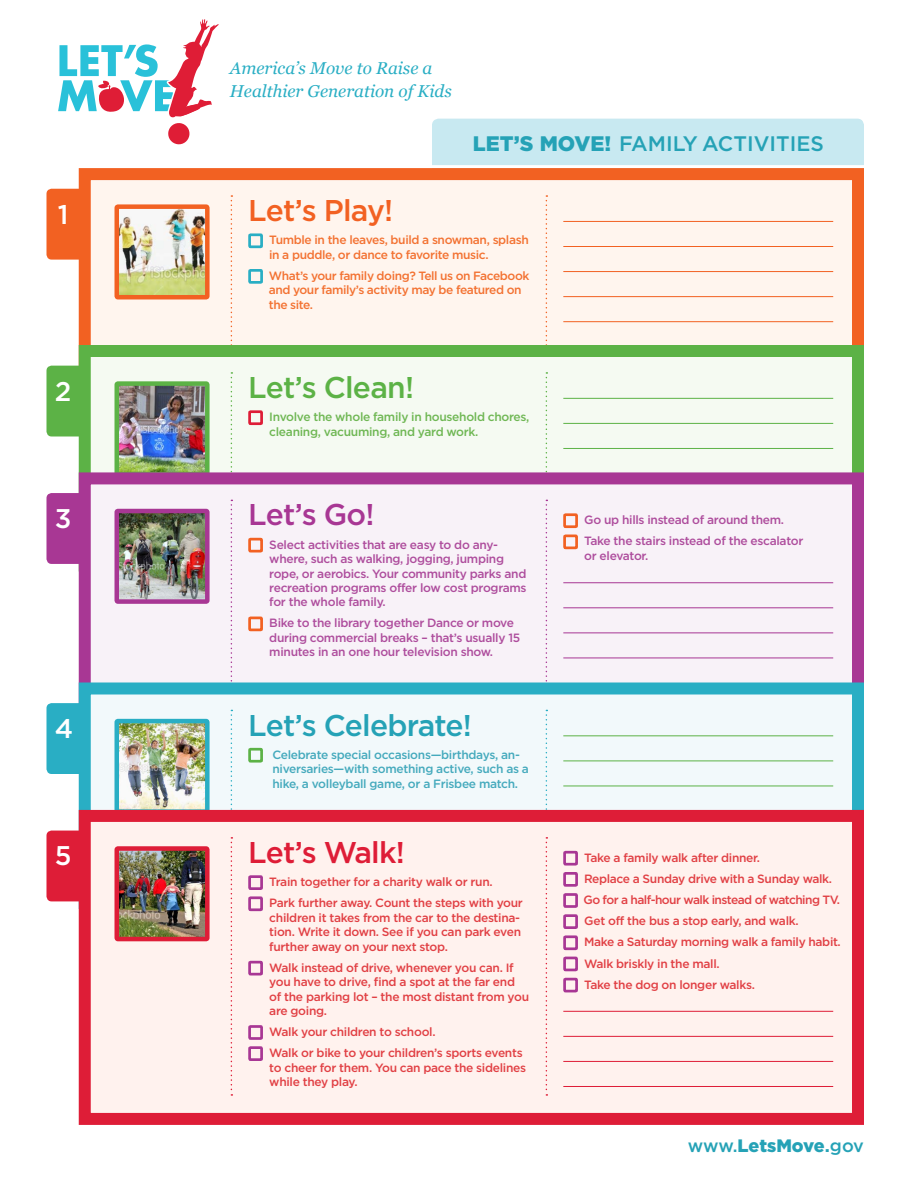
<style>
.page{position:relative;width:918px;height:1188px;background:#fff}
.page>*{position:absolute;margin:0;border:0;box-sizing:border-box;transform-origin:0 0}
.t1{font:500 30px "Gotham";letter-spacing:-.025em;color:#25a2b6}
.t2{font:500 30px "Gotham";letter-spacing:-.025em;color:#5cb246}
.t3{font:500 30px "Gotham";letter-spacing:-.025em;color:#f26122}
.t4{font:500 30px "Gotham";letter-spacing:-.025em;color:#de1d37}
.t5{font:500 30px "Gotham";color:#a83794}
.t6{font:500 27px "Gotham";color:#fff}
.t7{font:500 21px "Gotham";color:#25a2b6}
.t8{font:900 18px "Gotham";letter-spacing:-.005em;color:#25a2b6}
.t9{font:italic 17.1px/22.8px "Georgia";color:#29aec4}
.t10{font:500 12px/21.1px "Gotham";letter-spacing:-.025em;color:#e14044}
.t11{font:500 12px/14.4px "Gotham";letter-spacing:-.025em;color:#ae4d9d}
.t12{font:500 12px/14.4px "Gotham";letter-spacing:-.035em;color:#f37232}
.t13{font:500 12px/14.4px "Gotham";letter-spacing:-.025em;color:#45aabd}
.t14{font:500 12px/14.4px "Gotham";letter-spacing:-.025em;color:#6fb754}
.s1{font-weight:900}
.s2{font-weight:500}
.s3{font-weight:700}
</style>
<div class="page">
<svg style="left:58px;top:19px;width:161px;height:125px"></svg>
<div style="left:432px;top:119px;width:432px;height:61px;background:#c8e9f1;border-radius:7px"></div>
<hr style="left:432px;top:165px;width:432px;height:3px;background:#fff">
<div style="left:79px;top:168px;width:785px;height:227px;background:#fff5ee;border:12px solid #f26122"></div>
<div style="left:46px;top:189px;width:39px;height:71px;background:#f26122;border-radius:5px"></div>
<img style="left:120px;top:209px;width:85px;height:85px">
<div style="left:115px;top:204px;width:95px;height:95px;border:4px solid #f26122"></div>
<svg style="left:231px;top:195px;width:1px;height:150px"></svg>
<svg style="left:546px;top:195px;width:1px;height:150px"></svg>
<div style="left:79px;top:345px;width:785px;height:227px;background:#f5faf2;border:12px solid #5cb246"></div>
<div style="left:46px;top:366px;width:39px;height:70px;background:#5cb246;border-radius:5px"></div>
<img style="left:120px;top:386px;width:85px;height:85px">
<div style="left:115px;top:381px;width:95px;height:95px;border:4px solid #5cb246"></div>
<div style="left:46px;top:493px;width:39px;height:71px;background:#a83794;border-radius:5px"></div>
<div style="left:79px;top:472px;width:785px;height:250px;background:#f8f2f8;border:12px solid #a83794"></div>
<img style="left:120px;top:514px;width:85px;height:85px">
<div style="left:115px;top:509px;width:95px;height:95px;border:4px solid #a83794"></div>
<svg style="left:231px;top:372px;width:1px;height:310px"></svg>
<svg style="left:546px;top:372px;width:1px;height:310px"></svg>
<div style="left:46px;top:703px;width:39px;height:71px;background:#29aec4;border-radius:5px"></div>
<div style="left:79px;top:682px;width:785px;height:227px;background:#f2f9fb;border:12px solid #29aec4"></div>
<img style="left:120px;top:724px;width:85px;height:85px">
<div style="left:115px;top:719px;width:95px;height:95px;border:4px solid #29aec4"></div>
<div style="left:248px;top:233px;width:15px;height:15px;border:3px solid #29aec4"></div>
<div style="left:248px;top:269px;width:15px;height:15px;border:3px solid #29aec4"></div>
<div style="left:248px;top:410px;width:15px;height:15px;border:3px solid #de1d37"></div>
<div style="left:248px;top:538px;width:15px;height:14px;border:3px solid #f26122"></div>
<div style="left:248px;top:617px;width:15px;height:14px;border:3px solid #f26122"></div>
<div style="left:563px;top:513px;width:15px;height:15px;border:3px solid #f26122"></div>
<div style="left:563px;top:535px;width:15px;height:14px;border:3px solid #f26122"></div>
<div style="left:248px;top:748px;width:15px;height:15px;border:3px solid #5cb246"></div>
<hr style="left:563px;top:423px;width:270px;height:1px;background:#5cb246">
<hr style="left:563px;top:398px;width:270px;height:1px;background:#5cb246">
<hr style="left:563px;top:448px;width:270px;height:1px;background:#5cb246">
<hr style="left:563px;top:761px;width:270px;height:1px;background:#5cb246">
<hr style="left:563px;top:735px;width:270px;height:1px;background:#5cb246">
<hr style="left:563px;top:786px;width:270px;height:1px;background:#5cb246">
<hr style="left:563px;top:607px;width:270px;height:1px;background:#a83794">
<hr style="left:563px;top:582px;width:270px;height:1px;background:#a83794">
<hr style="left:563px;top:633px;width:270px;height:1px;background:#a83794">
<hr style="left:563px;top:658px;width:270px;height:1px;background:#a83794">
<div style="left:79px;top:810px;width:785px;height:315px;background:#fff2ee;border:12px solid #de1d37"></div>
<div style="left:46px;top:831px;width:39px;height:70px;background:#de1d37;border-radius:5px"></div>
<div style="left:248px;top:875px;width:15px;height:15px;border:3px solid #a83794"></div>
<div style="left:248px;top:896px;width:15px;height:15px;border:3px solid #a83794"></div>
<div style="left:248px;top:961px;width:15px;height:14px;border:3px solid #a83794"></div>
<div style="left:248px;top:1025px;width:15px;height:15px;border:3px solid #a83794"></div>
<div style="left:248px;top:1046px;width:15px;height:15px;border:3px solid #a83794"></div>
<div style="left:563px;top:851px;width:15px;height:15px;border:3px solid #a83794"></div>
<div style="left:563px;top:872px;width:15px;height:15px;border:3px solid #a83794"></div>
<div style="left:563px;top:893px;width:15px;height:15px;border:3px solid #a83794"></div>
<div style="left:563px;top:914px;width:15px;height:15px;border:3px solid #a83794"></div>
<div style="left:563px;top:935px;width:15px;height:15px;border:3px solid #a83794"></div>
<div style="left:563px;top:957px;width:15px;height:14px;border:3px solid #a83794"></div>
<div style="left:563px;top:978px;width:15px;height:14px;border:3px solid #a83794"></div>
<img style="left:120px;top:851px;width:85px;height:85px">
<div style="left:115px;top:846px;width:95px;height:95px;border:4px solid #de1d37"></div>
<svg style="left:231px;top:710px;width:1px;height:386px"></svg>
<svg style="left:546px;top:710px;width:1px;height:386px"></svg>
<hr style="left:563px;top:1036px;width:270px;height:1px;background:#de1d37">
<hr style="left:563px;top:1011px;width:270px;height:1px;background:#de1d37">
<hr style="left:563px;top:1061px;width:270px;height:1px;background:#de1d37">
<hr style="left:563px;top:1086px;width:270px;height:1px;background:#de1d37">
<hr style="left:563px;top:246px;width:270px;height:1px;background:#f26122">
<hr style="left:563px;top:221px;width:270px;height:1px;background:#f26122">
<hr style="left:563px;top:271px;width:270px;height:1px;background:#f26122">
<hr style="left:563px;top:296px;width:270px;height:1px;background:#f26122">
<hr style="left:563px;top:321px;width:270px;height:1px;background:#f26122">
<h3 class="t9" style="left:230px;top:57px;width:223px">America’s Move to Raise a<br>Healthier Generation of Kids</h3>
<h3 class="t7" style="left:473px;top:132px;width:352px"><span class="s1">LET’S MOVE!</span> Family activities</h3>
<h2 class="t6" style="left:58px;top:199px;width:12px">1</h2>
<h1 class="t3" style="left:248px;top:193px;width:147px">Let’s Play!</h1>
<p class="t12" style="left:269px;top:233px;width:261px">Tumble in the leaves, build a snowman, splash in a puddle, or dance to favorite music.</p>
<p class="t12" style="left:269px;top:268px;width:262px">What’s your family doing? Tell us on Facebook and your family’s activity may be featured on the site.</p>
<h2 class="t6" style="left:55px;top:376px;width:18px">2</h2>
<h1 class="t2" style="left:248px;top:370px;width:167px">Let’s Clean!</h1>
<p class="t14" style="left:269px;top:410px;width:262px">I nvolve the whole family in household chores, cleaning, vacuuming, and yard work.</p>
<h2 class="t6" style="left:55px;top:503px;width:18px">3</h2>
<h1 class="t5" style="left:248px;top:498px;width:128px">Let’s Go!</h1>
<p class="t11" style="left:269px;top:537px;width:259px">Select activities that are easy to do any&shy;where, such as walking, jogging, jumping rope, or aerobics. Your community parks and recreation programs offer low cost programs for the whole family.</p>
<p class="t11" style="left:269px;top:616px;width:252px">Bike to the library together Dance or move during commercial breaks – that’s usually 15 minutes in an one hour television show.</p>
<p class="t11" style="left:584px;top:509px;width:221px;line-height:21.1px">Go up hills instead of around them.<br>Take the stairs instead of the escalator</p>
<p class="t11" style="left:584px;top:548px;width:66px">or elevator.</p>
<h2 class="t6" style="left:55px;top:713px;width:20px">4</h2>
<h1 class="t1" style="left:248px;top:708px;width:225px">Let’s Celebrate!</h1>
<p class="t13" style="left:272px;top:747px;width:258px">Celebrate special occasions—birthdays, an&shy;niversaries—with something active, such as a hike, a volleyball game, or a Frisbee match.</p>
<h2 class="t6" style="left:55px;top:841px;width:18px">5</h2>
<h1 class="t4" style="left:248px;top:835px;width:158px">Let’s Walk!</h1>
<p class="t10" style="left:269px;top:871px;width:255px">Train together for a charity walk or run.<br>Park further away. Count the steps with your</p>
<p class="t10" style="left:269px;top:910px;width:253px;line-height:14.4px;text-align:justify">children it takes from the car to the destina&shy;tion. Write it down. See if you can park even further away on your next stop.</p>
<p class="t10" style="left:269px;top:960px;width:261px;line-height:14.4px">Walk instead of drive, whenever you can. If you have to drive, find a spot at the far end of the parking lot – the most distant from you are going.</p>
<p class="t10" style="left:269px;top:1021px;width:255px">Walk your children to school.<br>Walk or bike to your children’s sports events</p>
<p class="t10" style="left:269px;top:1060px;width:258px;line-height:14.4px">to cheer for them. You can pace the sidelines while they play.</p>
<p class="t10" style="left:583px;top:847px;width:259px">Take a family walk after dinner.<br>Replace a Sunday drive with a Sunday walk.<br>Go for a half-hour walk instead of watching TV.<br>Get off the bus a stop early, and walk.<br>Make a Saturday morning walk a family habit.<br>Walk briskly in the mall.<br>Take the dog on longer walks.</p>
<h3 class="t8" style="left:688px;top:1135px;width:178px"><span class="s2">www.</span>LETSMOVE<span class="s3">.</span><span class="s2">gov</span></h3>
</div>
